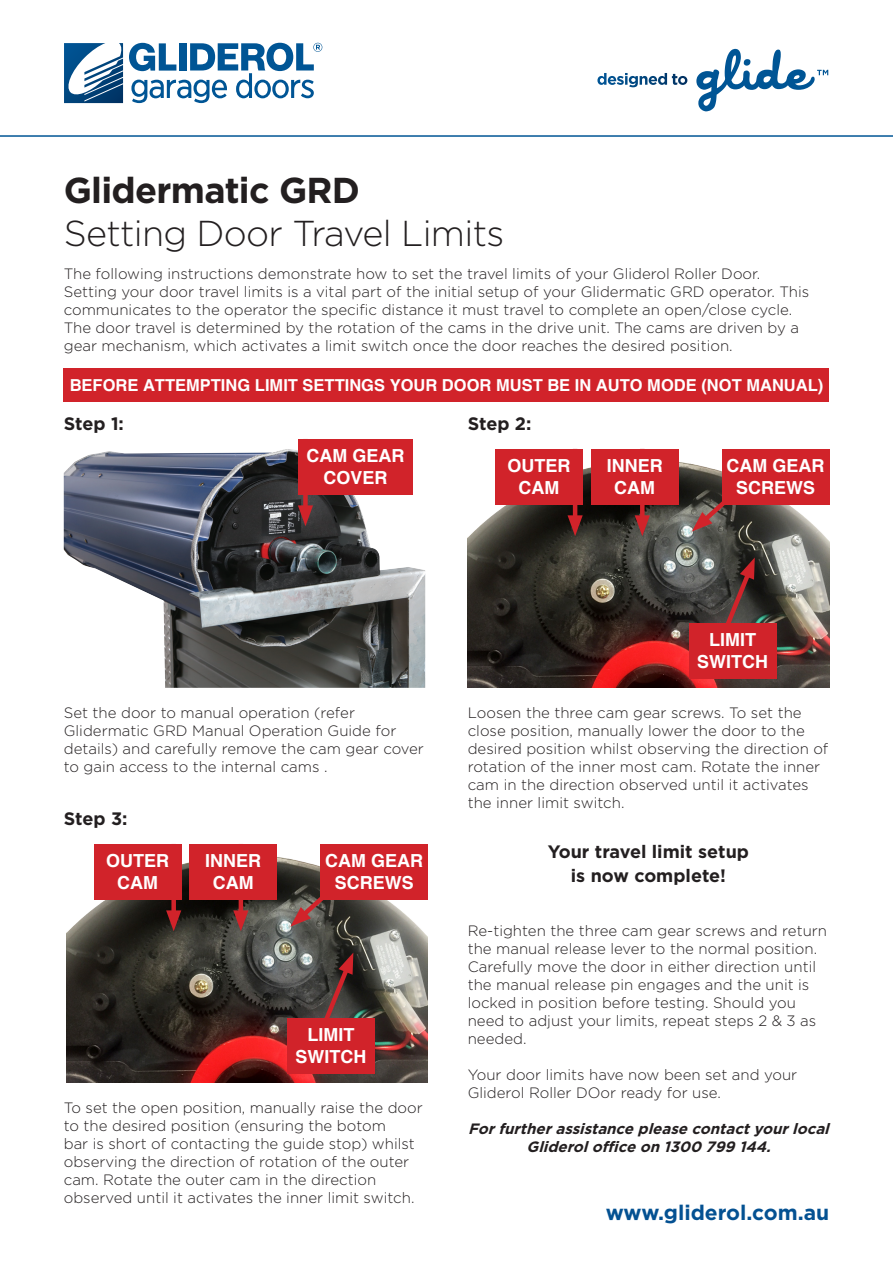
<style>
.page{position:relative;width:893px;height:1263px;background:#fff}
.page>*{position:absolute;margin:0;border:0;box-sizing:border-box;transform-origin:0 0}
.t1{font:300 36px "Gotham";letter-spacing:-.02em;color:#231f20}
.t2{font:700 36px "Gotham";letter-spacing:-.02em;color:#231f20}
.t3{font:700 21px "Gotham";color:#045192}
.t4{font:700 18px/21.6px "Helvetica";color:#fff;text-align:center}
.t5{font:700 18px "Gotham";color:#231f20}
.t6{font:700 16.5px "Helvetica";color:#fff}
.t7{font:300 15px/18px "Gotham";color:#231f20}
.t8{font:italic 700 15px/18px "Gotham";color:#231f20;text-align:center}
</style>
<div class="page">
<svg style="left:64px;top:43px;width:59px;height:60px"></svg>
<svg style="left:129px;top:43px;width:193px;height:60px"></svg>
<svg style="left:597px;top:73px;width:90px;height:14px"></svg>
<svg style="left:696px;top:49px;width:132px;height:62px"></svg>
<hr style="left:0;top:135px;width:893px;height:2px;background:#005595">
<img style="left:64px;top:449px;width:361px;height:239px">
<div style="left:303px;top:439px;width:5px;height:75px;background:#d1232a"></div>
<svg style="left:298px;top:505px;width:15px;height:21px"></svg>
<div style="left:298px;top:439px;width:115px;height:55px;background:#d1232a"></div>
<img style="left:468px;top:449px;width:361px;height:239px">
<hr style="left:573px;top:449px;width:4px;height:75px;background:#d1232a">
<svg style="left:567px;top:515px;width:16px;height:21px"></svg>
<div style="left:495px;top:449px;width:88px;height:55px;background:#d1232a"></div>
<div style="left:640px;top:449px;width:5px;height:75px;background:#d1232a"></div>
<svg style="left:635px;top:515px;width:15px;height:21px"></svg>
<div style="left:591px;top:449px;width:87px;height:55px;background:#d1232a"></div>
<svg style="left:692px;top:467px;width:71px;height:64px;background:#55443e"></svg>
<div style="left:722px;top:449px;width:107px;height:55px;background:#d1232a"></div>
<svg style="left:716px;top:557px;width:40px;height:66px;background:#503735"></svg>
<div style="left:689px;top:623px;width:87px;height:55px;background:#d1232a"></div>
<img style="left:66px;top:844px;width:362px;height:239px">
<div style="left:171px;top:844px;width:5px;height:75px;background:#d1232a"></div>
<svg style="left:166px;top:910px;width:15px;height:21px"></svg>
<div style="left:94px;top:844px;width:87px;height:55px;background:#d1232a"></div>
<hr style="left:239px;top:844px;width:4px;height:75px;background:#d1232a">
<svg style="left:233px;top:910px;width:15px;height:21px"></svg>
<div style="left:190px;top:844px;width:87px;height:55px;background:#d1232a"></div>
<svg style="left:290px;top:862px;width:72px;height:65px;background:#56433e"></svg>
<div style="left:321px;top:844px;width:107px;height:55px;background:#d1232a"></div>
<svg style="left:315px;top:952px;width:39px;height:66px;background:#503735"></svg>
<div style="left:287px;top:1018px;width:88px;height:55px;background:#d1232a"></div>
<div style="left:64px;top:368px;width:765px;height:34px;background:#d1232a"></div>
<p class="t2" style="left:64px;top:169px;width:298px">Glidermatic GRD</p>
<p class="t1" style="left:64px;top:214px;width:442px">Setting Door Travel Limits</p>
<p class="t7" style="left:64px;top:265px;width:747px">The following instructions demonstrate how to set the travel limits of your Gliderol Roller Door.<br>Setting your door travel limits is a vital part of the initial setup of your Glidermatic GRD operator. This communicates to the operator the specific distance it must travel to complete an open/close cycle.</p>
<p class="t7" style="left:64px;top:319px;width:737px">The door travel is determined by the rotation of the cams in the drive unit. The cams are driven by a gear mechanism, which activates a limit switch once the door reaches the desired position.</p>
<p class="t6" style="left:70px;top:375px;width:755px">BEFORE ATTEMPTING LIMIT SETTINGS YOUR DOOR MUST BE IN AUTO MODE (NOT MANUAL)</p>
<p class="t5" style="left:64px;top:413px;width:62px">Step 1:</p>
<p class="t5" style="left:468px;top:413px;width:65px">Step 2:</p>
<p class="t4" style="left:306px;top:445px;width:99px">CAM GEAR<br>COVER</p>
<p class="t4" style="left:508px;top:455px;width:64px">OUTER</p>
<p class="t4" style="left:519px;top:477px;width:42px">CAM</p>
<p class="t4" style="left:607px;top:455px;width:57px">INNER<br>CAM</p>
<p class="t4" style="left:727px;top:455px;width:99px">CAM GEAR<br>SCREWS</p>
<p class="t4" style="left:697px;top:629px;width:72px">LIMIT<br>SWITCH</p>
<p class="t7" style="left:64px;top:703px;width:362px">Set the door to manual operation (refer Glidermatic GRD Manual Operation Guide for details) and carefully remove the cam gear cover to gain access to the internal cams .</p>
<p class="t5" style="left:64px;top:808px;width:65px">Step 3:</p>
<p class="t4" style="left:106px;top:850px;width:64px">OUTER</p>
<p class="t4" style="left:117px;top:872px;width:42px">CAM</p>
<p class="t4" style="left:205px;top:850px;width:57px">INNER<br>CAM</p>
<p class="t4" style="left:325px;top:850px;width:99px">CAM GEAR<br>SCREWS</p>
<p class="t4" style="left:296px;top:1024px;width:72px">LIMIT<br>SWITCH</p>
<p class="t7" style="left:64px;top:1098px;width:360px">To set the open position, manually raise the door to the desired position (ensuring the botom<br>bar is short of contacting the guide stop) whilst observing the direction of rotation of the outer cam. Rotate the outer cam in the direction observed until it activates the inner limit switch.</p>
<p class="t7" style="left:468px;top:703px;width:362px">Loosen the three cam gear screws. To set the close position, manually lower the door to the desired position whilst observing the direction of rotation of the inner most cam. Rotate the inner cam in the direction observed until it activates the inner limit switch.</p>
<p class="t5" style="left:548px;top:841px;width:203px">Your travel limit setup</p>
<p class="t5" style="left:571px;top:865px;width:157px">is now complete!</p>
<p class="t7" style="left:468px;top:922px;width:361px">Re-tighten the three cam gear screws and return the manual release lever to the normal position.<br>Carefully move the door in either direction until the manual release pin engages and the unit is locked in position before testing. Should you need to adjust your limits, repeat steps 2 &amp; 3 as needed.</p>
<p class="t7" style="left:468px;top:1066px;width:331px">Your door limits have now been set and your<br>Gliderol Roller DOor ready for use.</p>
<p class="t8" style="left:468px;top:1120px;width:366px">Forfurtherassistance please contactyourlocal<br>Glideroloffice on 1300 799 144.</p>
<p class="t3" style="left:606px;top:1201px;width:225px">www.gliderol.com.au</p>
</div>
